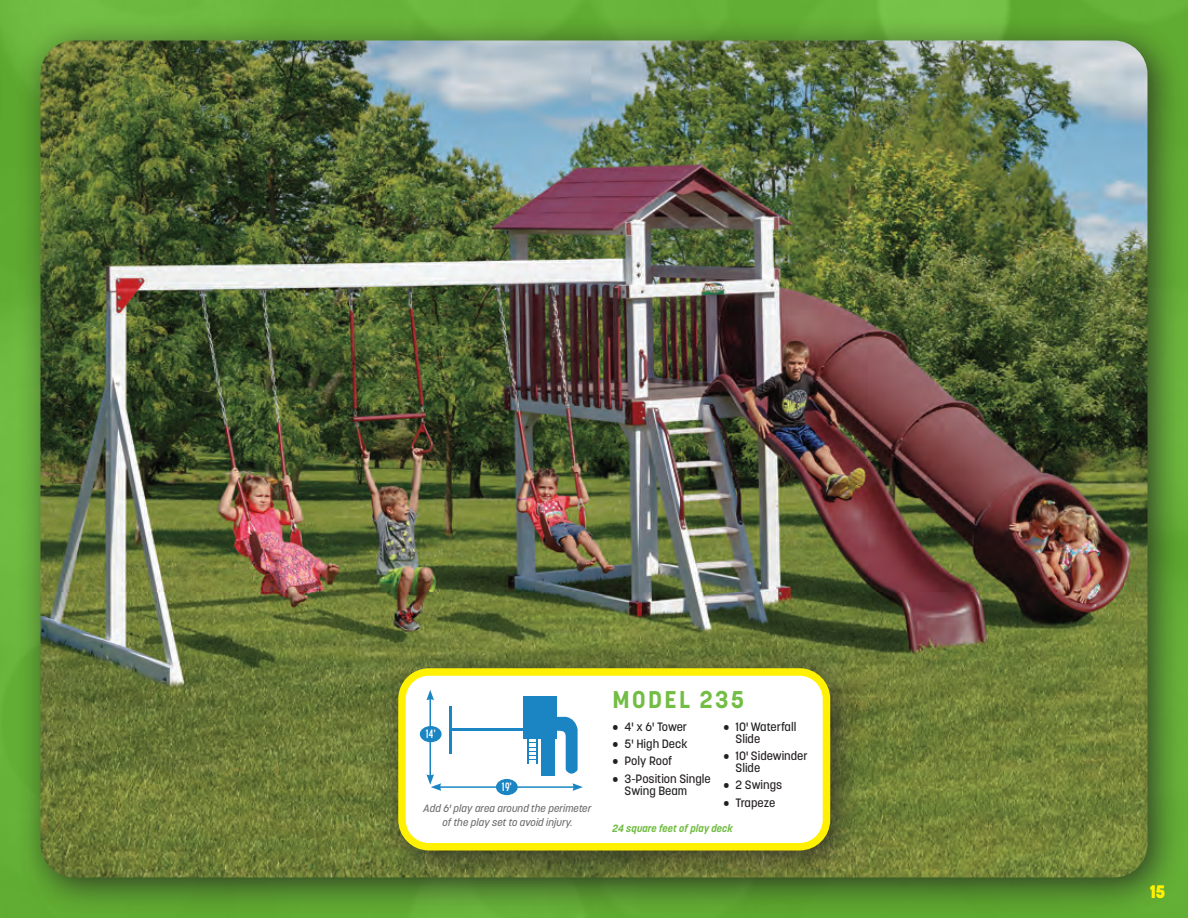
<style>
.page{position:relative;width:1188px;height:918px;background:#fff}
.page>*{position:absolute;margin:0;border:0;box-sizing:border-box;transform-origin:0 0}
.t1{font:700 24px "Korolev";letter-spacing:.1em;color:#72bd43}
.t2{font:800 18px "Korolev";color:#fff101}
.t3{font:500 12px/12px "Korolev";color:#231f20}
.t4{font:700 12px "Korolev Compressed";color:#fff}
.t5{font:italic 500 10.5px/13.5px "Korolev";color:#6c6d70;text-align:center}
.t6{font:italic 700 10.5px "Korolev";color:#72bd43}
</style>
<div class="page">
<img style="left:0;top:0;width:1188px;height:918px">
<div style="left:17px;top:17px;width:1168px;height:898px;background:#231f20;opacity:.75"></div>
<img style="left:40px;top:40px;width:1108px;height:838px">
<div style="left:375px;top:645px;width:492px;height:242px;background:#231f20;opacity:.75"></div>
<div style="left:402px;top:672px;width:424px;height:175px;background:#fff;border-radius:27px"></div>
<div style="left:398px;top:668px;width:432px;height:182px;border:8px solid #fff101;border-radius:27px"></div>
<hr style="left:439px;top:786px;width:136px;height:2px;background:#1b85c4">
<svg style="left:572px;top:783px;width:11px;height:8px"></svg>
<div style="left:496px;top:779px;width:22px;height:16px;background:#1b85c4;border-radius:50%"></div>
<hr style="left:429px;top:698px;width:2px;height:79px;background:#1b85c4">
<svg style="left:426px;top:690px;width:8px;height:10px"></svg>
<svg style="left:426px;top:774px;width:15px;height:17px"></svg>
<div style="left:420px;top:726px;width:22px;height:16px;background:#1b85c4;border-radius:50%"></div>
<hr style="left:449px;top:706px;width:3px;height:48px;background:#1b85c4">
<hr style="left:450px;top:728px;width:89px;height:3px;background:#1b85c4">
<hr style="left:536px;top:733px;width:2px;height:31px;background:#1b85c4">
<hr style="left:527px;top:733px;width:1px;height:31px;background:#1b85c4">
<svg style="left:528px;top:742px;width:8px;height:18px"></svg>
<div style="left:541px;top:729px;width:13px;height:47px;background:#1b85c4"></div>
<div style="left:523px;top:696px;width:34px;height:43px;background:#1b85c4"></div>
<svg style="left:554px;top:717px;width:24px;height:57px"></svg>
<p class="t4" style="left:426px;top:727px;width:11px">14'</p>
<p class="t4" style="left:502px;top:780px;width:11px">19'</p>
<p class="t5" style="left:424px;top:802px;width:169px">Add 6' play area around the perimeter of the play set to avoid injury.</p>
<h1 class="t1" style="left:613px;top:684px;width:133px">MODEL 235</h1>
<p class="t3" style="left:613px;top:720px;width:76px">• 4' x 6' Tower</p>
<p class="t3" style="left:613px;top:738px;width:76px">• 5' High Deck</p>
<p class="t3" style="left:613px;top:755px;width:61px">• Poly Roof</p>
<p class="t3" style="left:625px;top:773px;width:88px;text-indent:-12px">• 3-Position Single<br>Swing Beam</p>
<p class="t3" style="left:736px;top:720px;width:62px;text-indent:-12px">• 10' Waterfall<br>Slide</p>
<p class="t3" style="left:736px;top:750px;width:74px;text-indent:-12px">• 10' Sidewinder<br>Slide</p>
<p class="t3" style="left:724px;top:779px;width:60px">• 2 Swings</p>
<p class="t3" style="left:724px;top:797px;width:53px">• Trapeze</p>
<p class="t6" style="left:613px;top:822px;width:122px">24 square feet of play deck</p>
<h2 class="t2" style="left:1150px;top:880px;width:17px">15</h2>
</div>
